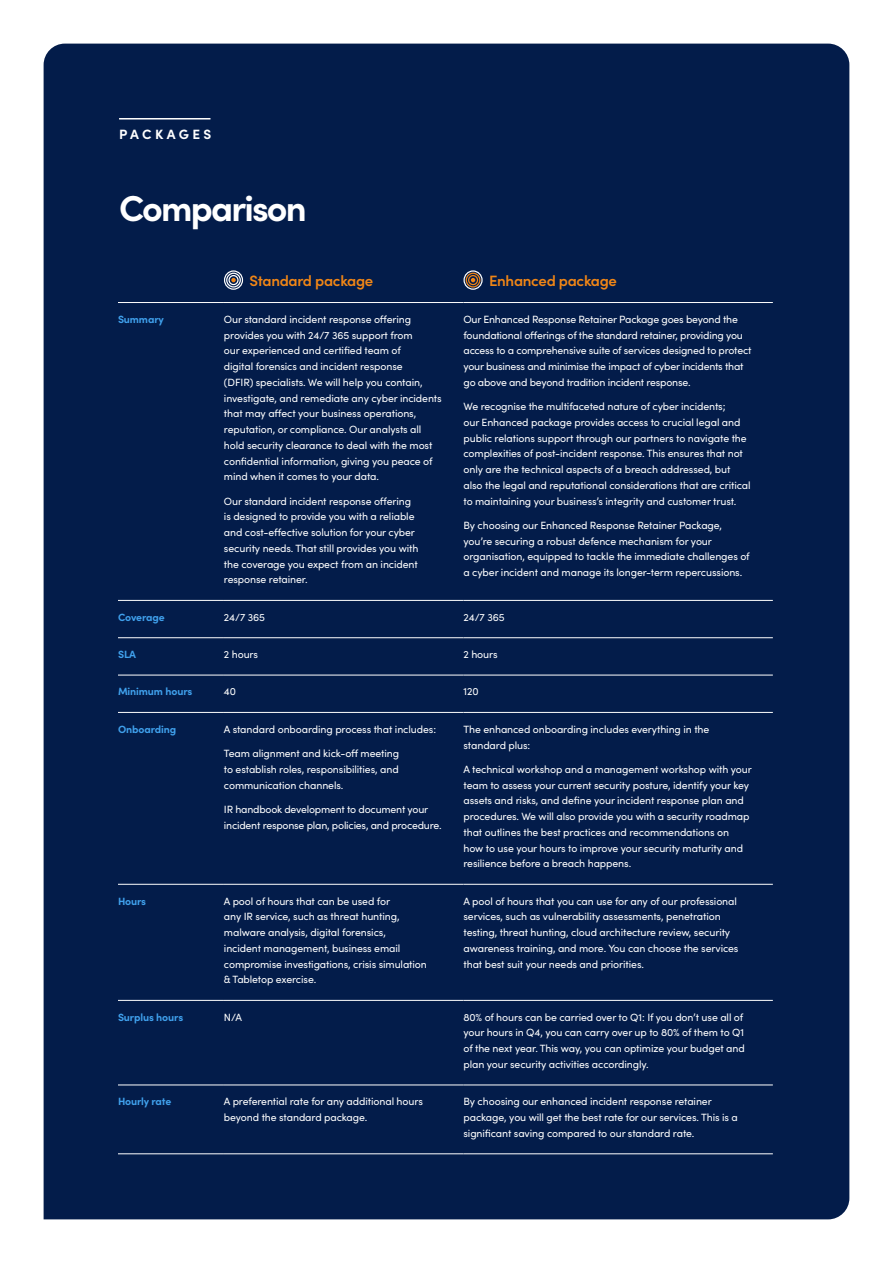
<style>
.page{position:relative;width:893px;height:1263px;background:#fff}
.page>*{position:absolute;margin:0;border:0;box-sizing:border-box;transform-origin:0 0}
.t1{font:700 36px "Sofia Pro";letter-spacing:-.05em;color:#fff}
.t2{font:600 15px "Sofia Pro";letter-spacing:-.02em;color:#f18616}
.t3{font:700 13.5px "Sofia Pro";letter-spacing:.25em;color:#fff}
.t4{font:10.5px/15.8px "Sofia Pro";letter-spacing:-.01em;color:#fff}
.t5{font:700 10.5px "Sofia Pro";letter-spacing:-.01em;color:#40a1ed}
</style>
<div class="page">
<div style="left:44px;top:44px;width:805px;height:1175px;background:#031c4a"></div>
<hr style="left:118px;top:302px;width:106px;height:1px;background:#fff">
<hr style="left:224px;top:302px;width:239px;height:1px;background:#fff">
<hr style="left:463px;top:302px;width:310px;height:1px;background:#fff">
<hr style="left:118px;top:600px;width:106px;height:1px;background:#fff">
<hr style="left:224px;top:600px;width:239px;height:1px;background:#fff">
<hr style="left:463px;top:600px;width:310px;height:1px;background:#fff">
<hr style="left:118px;top:637px;width:106px;height:1px;background:#fff">
<hr style="left:224px;top:637px;width:239px;height:1px;background:#fff">
<hr style="left:463px;top:637px;width:310px;height:1px;background:#fff">
<hr style="left:118px;top:675px;width:106px;height:1px;background:#fff">
<hr style="left:224px;top:675px;width:239px;height:1px;background:#fff">
<hr style="left:463px;top:675px;width:310px;height:1px;background:#fff">
<hr style="left:118px;top:712px;width:106px;height:1px;background:#fff">
<hr style="left:224px;top:712px;width:239px;height:1px;background:#fff">
<hr style="left:463px;top:712px;width:310px;height:1px;background:#fff">
<hr style="left:118px;top:884px;width:106px;height:1px;background:#fff">
<hr style="left:224px;top:884px;width:239px;height:1px;background:#fff">
<hr style="left:463px;top:884px;width:310px;height:1px;background:#fff">
<hr style="left:118px;top:1000px;width:106px;height:1px;background:#fff">
<hr style="left:224px;top:1000px;width:239px;height:1px;background:#fff">
<hr style="left:463px;top:1000px;width:310px;height:1px;background:#fff">
<hr style="left:118px;top:1084px;width:106px;height:1px;background:#fff">
<hr style="left:224px;top:1084px;width:239px;height:1px;background:#fff">
<hr style="left:463px;top:1084px;width:310px;height:1px;background:#fff">
<hr style="left:118px;top:1153px;width:106px;height:1px;background:#fff">
<hr style="left:224px;top:1153px;width:239px;height:1px;background:#fff">
<hr style="left:463px;top:1153px;width:310px;height:1px;background:#fff">
<div style="left:224px;top:270px;width:19px;height:20px;border:1px solid #fff;border-radius:50%"></div>
<div style="left:226px;top:273px;width:15px;height:15px;border:1px solid #fff;border-radius:50%"></div>
<div style="left:228px;top:275px;width:11px;height:10px;border:1px solid #fff;border-radius:50%"></div>
<svg style="left:231px;top:278px;width:5px;height:4px"></svg>
<div style="left:463px;top:270px;width:20px;height:20px;border:1px solid #fff;border-radius:50%"></div>
<div style="left:466px;top:273px;width:14px;height:15px;border:1px solid #f18616;border-radius:50%"></div>
<div style="left:468px;top:275px;width:10px;height:10px;border:1px solid #f18616;border-radius:50%"></div>
<svg style="left:471px;top:278px;width:4px;height:4px"></svg>
<hr style="left:119px;top:118px;width:91px;height:2px;background:#fff">
<p class="t3" style="left:119px;top:124px;width:94px">PACKAGES</p>
<h1 class="t1" style="left:119px;top:181px;width:189px">Comparison</h1>
<h2 class="t2" style="left:249px;top:269px;width:125px">Standard package</h2>
<h2 class="t2" style="left:489px;top:269px;width:129px">Enhanced package</h2>
<p class="t5" style="left:118px;top:311px;width:47px">Summary</p>
<p class="t4" style="left:224px;top:311px;width:219px">Our standard incident response offering provides you with 24/7 365 support from<br>our experienced and certified team of<br>digital forensics and incident response<br>(DFIR) specialists. We will help you contain, investigate, and remediate any cyber incidents that may affect your business operations, reputation, or compliance. Our analysts all hold security clearance to deal with the most confidential information, giving you peace of mind when it comes to your data.</p>
<p class="t4" style="left:224px;top:492px;width:196px">Our standard incident response offering is designed to provide you with a reliable and cost-effective solution for your cyber security needs. That still provides you with the coverage you expect from an incident response retainer.</p>
<p class="t4" style="left:463px;top:311px;width:289px">Our Enhanced Response Retainer Package goes beyond the foundational offerings of the standard retainer, providing you access to a comprehensive suite of services designed to protect your business and minimise the impact of cyber incidents that go above and beyond tradition incident response.</p>
<p class="t4" style="left:463px;top:398px;width:289px">We recognise the multifaceted nature of cyber incidents;<br>our Enhanced package provides access to crucial legal and public relations support through our partners to navigate the complexities of post-incident response. This ensures that not only are the technical aspects of a breach addressed, but also the legal and reputational considerations that are critical to maintaining your business’s integrity and customer trust.</p>
<p class="t4" style="left:463px;top:517px;width:288px">By choosing our Enhanced Response Retainer Package, you’re securing a robust defence mechanism for your organisation, equipped to tackle the immediate challenges of a cyber incident and manage its longer-term repercussions.</p>
<p class="t5" style="left:118px;top:609px;width:48px">Coverage</p>
<p class="t4" style="left:224px;top:609px;width:43px">24/7 365</p>
<p class="t4" style="left:463px;top:609px;width:43px">24/7 365</p>
<p class="t5" style="left:118px;top:646px;width:20px">SLA</p>
<p class="t4" style="left:224px;top:646px;width:36px">2 hours</p>
<p class="t4" style="left:463px;top:646px;width:36px">2 hours</p>
<p class="t5" style="left:118px;top:684px;width:76px">Minimum hours</p>
<p class="t4" style="left:224px;top:683px;width:14px">40</p>
<p class="t4" style="left:463px;top:683px;width:17px">120</p>
<p class="t5" style="left:118px;top:721px;width:60px">Onboarding</p>
<p class="t4" style="left:224px;top:721px;width:214px">A standard onboarding process that includes:</p>
<p class="t4" style="left:224px;top:745px;width:177px;text-align:justify">Team alignment and kick-off meeting to establish roles, responsibilities, and communication channels.</p>
<p class="t4" style="left:224px;top:801px;width:219px">IR handbook development to document your incident response plan, policies, and procedure.</p>
<p class="t4" style="left:463px;top:721px;width:247px">The enhanced onboarding includes everything in the standard plus:</p>
<p class="t4" style="left:463px;top:761px;width:290px">A technical workshop and a management workshop with your team to assess your current security posture, identify your key assets and risks, and define your incident response plan and procedures. We will also provide you with a security roadmap that outlines the best practices and recommendations on<br>how to use your hours to improve your security maturity and resilience before a breach happens.</p>
<p class="t5" style="left:118px;top:893px;width:30px">Hours</p>
<p class="t4" style="left:224px;top:892px;width:204px">A pool of hours that can be used for<br>any IR service, such as threat hunting, malware analysis, digital forensics,<br>incident management, business email compromise investigations, crisis simulation &amp; Tabletop exercise.</p>
<p class="t4" style="left:463px;top:892px;width:276px">A pool of hours that you can use for any of our professional services, such as vulnerability assessments, penetration testing, threat hunting, cloud architecture review, security awareness training, and more. You can choose the services that best suit your needs and priorities.</p>
<p class="t5" style="left:118px;top:1009px;width:67px">Surplus hours</p>
<p class="t4" style="left:224px;top:1008px;width:20px">N/A</p>
<p class="t4" style="left:463px;top:1008px;width:283px">80% of hours can be carried over to Q1: If you don’t use all of your hours in Q4, you can carry over up to 80% of them to Q1 of the next year. This way, you can optimize your budget and plan your security activities accordingly.</p>
<p class="t5" style="left:118px;top:1093px;width:55px">Hourly rate</p>
<p class="t4" style="left:224px;top:1093px;width:200px">A preferential rate for any additional hours beyond the standard package.</p>
<p class="t4" style="left:463px;top:1093px;width:276px">By choosing our enhanced incident response retainer package, you will get the best rate for our services. This is a significant saving compared to our standard rate.</p>
</div>
